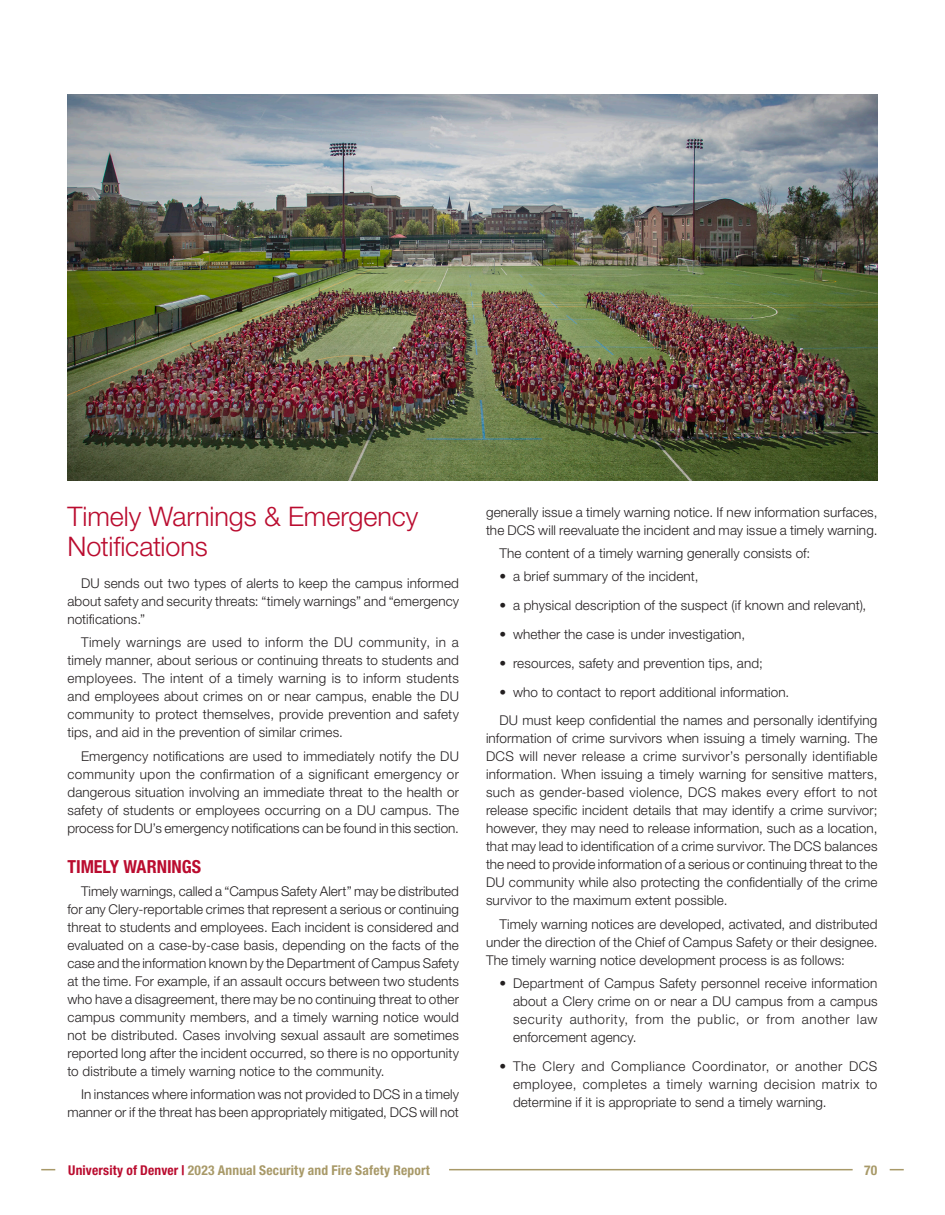
<style>
.page{position:relative;width:945px;height:1215px;background:#fff}
.page>*{position:absolute;margin:0;border:0;box-sizing:border-box;transform-origin:0 0}
.t1{font:300 27px/30px "Helvetica Neue LT Std";letter-spacing:-.005em;color:#ba0c2f}
.t2{font:700 condensed 18px "Helvetica Neue LT Std";letter-spacing:-.005em;color:#ba0c2f}
.t3{font:300 13.5px/18px "Helvetica Neue LT Std";letter-spacing:.01em;color:#231f20;text-align:justify}
.t4{font:700 condensed 13.5px "Helvetica Neue LT Std";letter-spacing:.01em;color:#a89968}
.s1{color:#ba0c2f}
</style>
<div class="page">
<hr style="left:449px;top:1169px;width:404px;height:1px;background:#a89968">
<svg style="left:41px;top:1169px;width:14px;height:1px"></svg>
<svg style="left:890px;top:1169px;width:14px;height:1px"></svg>
<img style="left:68px;top:94px;width:810px;height:386px">
<h1 class="t1" style="left:68px;top:501px;width:352px">Timely Warnings &amp; Emergency<br>Notifications</h1>
<p class="t3" style="left:68px;top:574px;width:393px;text-indent:14px">DU sends out two types of alerts to keep the campus informed about safety and security threats: “timely warnings” and “emergency notifications.”</p>
<p class="t3" style="left:68px;top:633px;width:393px;text-indent:14px">Timely warnings are used to inform the DU community, in a timely manner, about serious or continuing threats to students and employees. The intent of a timely warning is to inform students and employees about crimes on or near campus, enable the DU community to protect themselves, provide prevention and safety tips, and aid in the prevention of similar crimes.</p>
<p class="t3" style="left:68px;top:747px;width:393px;text-indent:14px">Emergency notifications are used to immediately notify the DU community upon the confirmation of a significant emergency or dangerous situation involving an immediate threat to the health or safety of students or employees occurring on a DU campus. The process for DU’s emergency notifications can be found in this section.</p>
<h2 class="t2" style="left:68px;top:855px;width:135px">TIMELY WARNINGS</h2>
<p class="t3" style="left:68px;top:882px;width:393px;text-indent:14px">Timely warnings, called a “Campus Safety Alert” may be distributed for any Clery-reportable crimes that represent a serious or continuing threat to students and employees. Each incident is considered and evaluated on a case-by-case basis, depending on the facts of the case and the information known by the Department of Campus Safety at the time. For example, if an assault occurs between two students who have a disagreement, there may be no continuing threat to other campus community members, and a timely warning notice would not be distributed. Cases involving sexual assault are sometimes reported long after the incident occurred, so there is no opportunity to distribute a timely warning notice to the community.</p>
<p class="t3" style="left:68px;top:1085px;width:393px;text-align:right">In instances where information was not provided to DCS in a timely manner or if the threat has been appropriately mitigated, DCS will not</p>
<p class="t3" style="left:486px;top:503px;width:393px">generally issue a timely warning notice. If new information surfaces, the DCS will reevaluate the incident and may issue a timely warning.</p>
<p class="t3" style="left:500px;top:544px;width:312px">The content of a timely warning generally consists of:</p>
<p class="t3" style="left:500px;top:567px;width:200px">• a brief summary of the incident,</p>
<p class="t3" style="left:500px;top:596px;width:368px">• a physical description of the suspect (if known and relevant),</p>
<p class="t3" style="left:500px;top:625px;width:247px">• whether the case is under investigation,</p>
<p class="t3" style="left:500px;top:654px;width:265px">• resources, safety and prevention tips, and;</p>
<p class="t3" style="left:500px;top:677px;width:379px;line-height:28.8px">• who to contact to report additional information.<br>DU must keep confidential the names and personally identifying</p>
<p class="t3" style="left:486px;top:729px;width:393px">information of crime survivors when issuing a timely warning. The DCS will never release a crime survivor’s personally identifiable information. When issuing a timely warning for sensitive matters, such as gender-based violence, DCS makes every effort to not release specific incident details that may identify a crime survivor; however, they may need to release information, such as a location, that may lead to identification of a crime survivor. The DCS balances the need to provide information of a serious or continuing threat to the DU community while also protecting the confidentially of the crime survivor to the maximum extent possible.</p>
<p class="t3" style="left:486px;top:915px;width:393px;text-indent:14px">Timely warning notices are developed, activated, and distributed under the direction of the Chief of Campus Safety or their designee.<br>The timely warning notice development process is as follows:</p>
<p class="t3" style="left:513px;top:974px;width:366px;text-indent:-14px">• Department of Campus Safety personnel receive information about a Clery crime on or near a DU campus from a campus security authority, from the public, or from another law enforcement agency.</p>
<p class="t3" style="left:513px;top:1057px;width:366px;text-indent:-14px">• The Clery and Compliance Coordinator, or another DCS employee, completes a timely warning decision matrix to determine if it is appropriate to send a timely warning.</p>
<p class="t4" style="left:68px;top:1162px;width:363px"><span class="s1">University of Denver |</span> 2023 Annual Security and Fire Safety Report</p>
<p class="t4" style="left:864px;top:1162px;width:15px">70</p>
</div>
